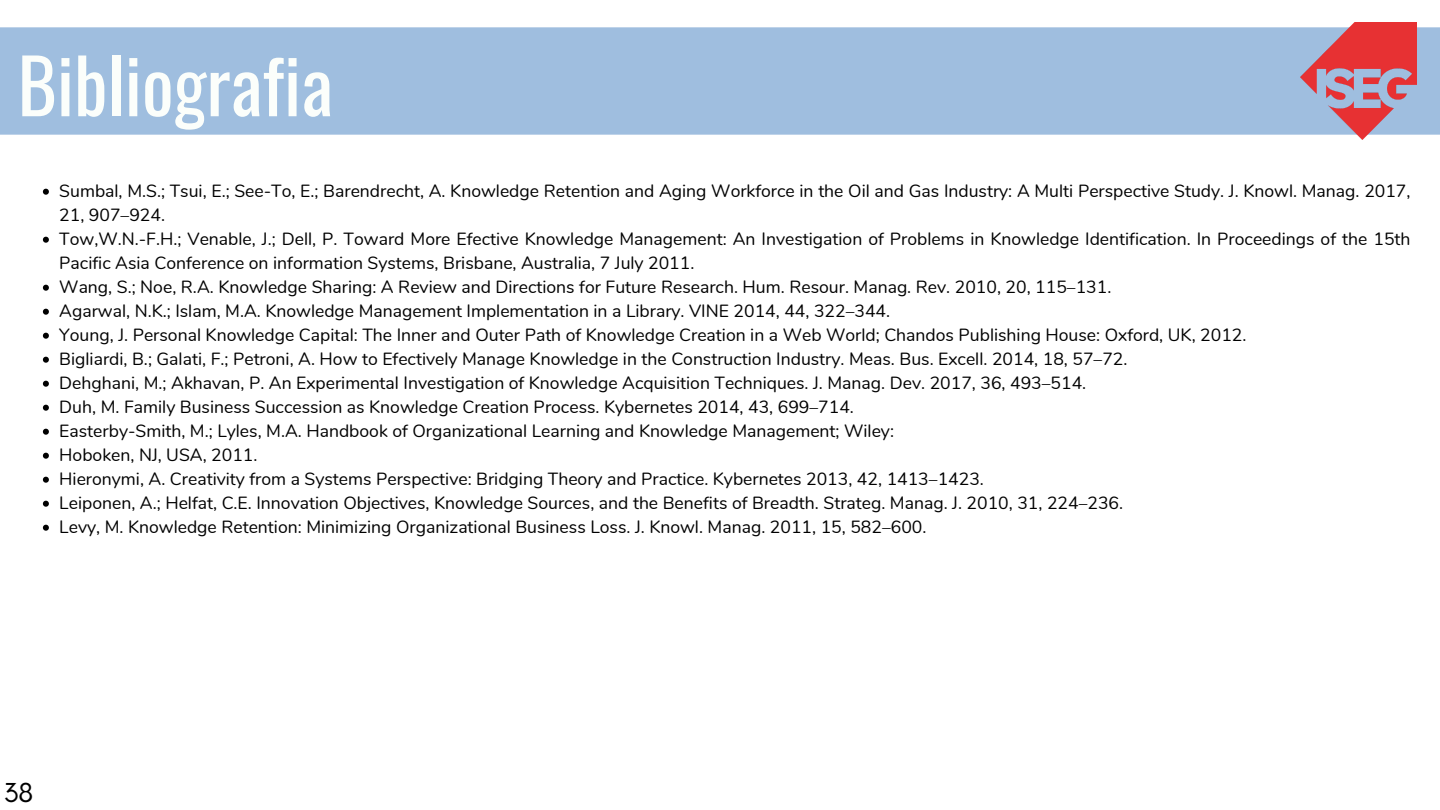
<style>
.page{position:relative;width:1440px;height:810px;background:#fff}
.page>*{position:absolute;margin:0;border:0;box-sizing:border-box;transform-origin:0 0}
.t1{font:75px "Oswald";color:#fbfefb}
.t2{font:28px "Glacial Indifference";color:#000}
.t3{font:17.6px/24px "Nunito";color:#000}
</style>
<div class="page">
<div style="left:0;top:27px;width:1440px;height:108px;background:#9fbedf"></div>
<img style="left:1301px;top:23px;width:116px;height:117px">
<svg style="left:43px;top:189px;width:6px;height:6px"></svg>
<svg style="left:43px;top:237px;width:6px;height:6px"></svg>
<svg style="left:43px;top:285px;width:6px;height:6px"></svg>
<svg style="left:43px;top:309px;width:6px;height:6px"></svg>
<svg style="left:43px;top:333px;width:6px;height:6px"></svg>
<svg style="left:43px;top:357px;width:6px;height:6px"></svg>
<svg style="left:43px;top:381px;width:6px;height:6px"></svg>
<svg style="left:43px;top:405px;width:6px;height:6px"></svg>
<svg style="left:43px;top:429px;width:6px;height:6px"></svg>
<svg style="left:43px;top:453px;width:6px;height:6px"></svg>
<svg style="left:43px;top:477px;width:6px;height:6px"></svg>
<svg style="left:43px;top:501px;width:6px;height:6px"></svg>
<svg style="left:43px;top:525px;width:6px;height:6px"></svg>
<p class="t1" style="left:18px;top:27px;width:317px">Bibliografia</p>
<p class="t3" style="left:59px;top:179px;width:1353px">Sumbal, M.S.; Tsui, E.; See-To, E.; Barendrecht, A. Knowledge Retention and Aging Workforce in the Oil and Gas Industry: A Multi Perspective Study. J. Knowl. Manag. 2017,<br>21, 907–924.</p>
<p class="t3" style="left:59px;top:227px;width:1353px">Tow,W.N.-F.H.; Venable, J.; Dell, P. Toward More Efective Knowledge Management: An Investigation of Problems in Knowledge Identification. In Proceedings of the 15th<br>Pacific Asia Conference on information Systems, Brisbane, Australia, 7 July 2011.</p>
<p class="t3" style="left:59px;top:275px;width:1054px">Wang, S.; Noe, R.A. Knowledge Sharing: A Review and Directions for Future Research. Hum. Resour. Manag. Rev. 2010, 20, 115–131.</p>
<p class="t3" style="left:59px;top:299px;width:832px">Agarwal, N.K.; Islam, M.A. Knowledge Management Implementation in a Library. VINE 2014, 44, 322–344.</p>
<p class="t3" style="left:59px;top:323px;width:1189px">Young, J. Personal Knowledge Capital: The Inner and Outer Path of Knowledge Creation in a Web World; Chandos Publishing House: Oxford, UK, 2012.</p>
<p class="t3" style="left:59px;top:347px;width:1070px">Bigliardi, B.; Galati, F.; Petroni, A. How to Efectively Manage Knowledge in the Construction Industry. Meas. Bus. Excell. 2014, 18, 57–72.</p>
<p class="t3" style="left:59px;top:371px;width:1028px">Dehghani, M.; Akhavan, P. An Experimental Investigation of Knowledge Acquisition Techniques. J. Manag. Dev. 2017, 36, 493–514.</p>
<p class="t3" style="left:59px;top:395px;width:796px">Duh, M. Family Business Succession as Knowledge Creation Process. Kybernetes 2014, 43, 699–714.</p>
<p class="t3" style="left:59px;top:419px;width:836px">Easterby-Smith, M.; Lyles, M.A. Handbook of Organizational Learning and Knowledge Management; Wiley:</p>
<p class="t3" style="left:59px;top:443px;width:200px">Hoboken, NJ, USA, 2011.</p>
<p class="t3" style="left:59px;top:467px;width:926px">Hieronymi, A. Creativity from a Systems Perspective: Bridging Theory and Practice. Kybernetes 2013, 42, 1413–1423.</p>
<p class="t3" style="left:59px;top:491px;width:1065px">Leiponen, A.; Helfat, C.E. Innovation Objectives, Knowledge Sources, and the Benefits of Breadth. Strateg. Manag. J. 2010, 31, 224–236.</p>
<p class="t3" style="left:59px;top:515px;width:869px">Levy, M. Knowledge Retention: Minimizing Organizational Business Loss. J. Knowl. Manag. 2011, 15, 582–600.</p>
<p class="t2" style="left:4px;top:776px;width:31px">38</p>
</div>
